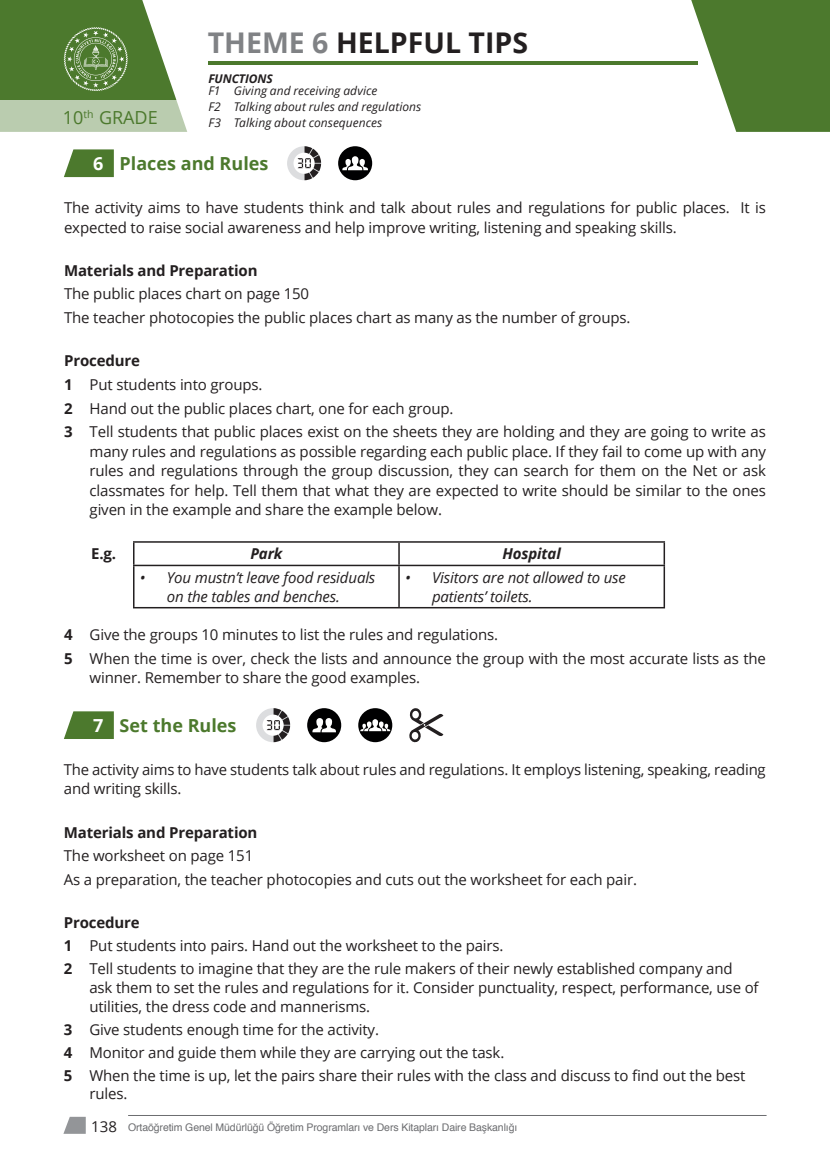
<style>
.page{position:relative;width:830px;height:1170px;background:#fff}
.page>*{position:absolute;margin:0;border:0;box-sizing:border-box;transform-origin:0 0}
.t1{font:700 28.5px "Open Sans";color:#231f20}
.t2{font:700 18px "Open Sans";color:#4c792d}
.t3{font:18px "Open Sans";color:#4c792d}
.t4{font:700 18px "Open Sans";color:#fff}
.Ana_Metin{font:15px/19.5px "Open Sans";letter-spacing:-.01em;color:#231f20}
.t5{font:italic 15px/18.8px "Open Sans";letter-spacing:-.01em;color:#231f20;text-align:center}
.Ana_Metin-2{font:700 15px "Open Sans";letter-spacing:-.01em;color:#231f20}
.Ana_Metin-3{font:italic 700 15px "Open Sans";letter-spacing:-.01em;color:#231f20}
.Madde_numaralı{font:700 15px "Open Sans";color:#231f20}
.t6{font:italic 12px/16.2px "Open Sans";letter-spacing:.005em;color:#231f20}
.t7{font:italic 700 12px "Open Sans";letter-spacing:-.01em;color:#231f20}
.t8{font:10.5px "Helvetica";letter-spacing:-.01em;color:#6c6d70}
.s1{color:#808285}
.s2{font-weight:700}
</style>
<div class="page">
<svg style="left:63px;top:1116px;width:23px;height:17px"></svg>
<hr style="left:208px;top:61px;width:489px;height:4px;background:#4c792d">
<svg style="left:0;top:0;width:177px;height:100px"></svg>
<div style="left:0;top:100px;width:187px;height:32px;background:#baccaf"></div>
<svg style="left:691px;top:0;width:138px;height:132px"></svg>
<hr style="left:128px;top:1114px;width:638px;height:1px;background:#6c6d70">
<div style="left:338px;top:146px;width:34px;height:34px;background:#000001;border-radius:50%"></div>
<svg style="left:342px;top:156px;width:26px;height:14px"></svg>
<svg style="left:64px;top:149px;width:50px;height:28px"></svg>
<svg style="left:287px;top:146px;width:34px;height:34px"></svg>
<hr style="left:133px;top:541px;width:266px;height:1px;background:#231f20">
<svg style="left:133px;top:542px;width:1px;height:22px"></svg>
<hr style="left:399px;top:541px;width:265px;height:1px;background:#231f20">
<svg style="left:398px;top:542px;width:1px;height:22px"></svg>
<svg style="left:663px;top:542px;width:1px;height:22px"></svg>
<hr style="left:133px;top:564px;width:266px;height:2px;background:#231f20">
<hr style="left:133px;top:566px;width:1px;height:41px;background:#231f20">
<hr style="left:399px;top:564px;width:265px;height:2px;background:#231f20">
<hr style="left:398px;top:566px;width:1px;height:41px;background:#231f20">
<hr style="left:663px;top:566px;width:1px;height:41px;background:#231f20">
<hr style="left:133px;top:607px;width:266px;height:1px;background:#231f20">
<hr style="left:399px;top:607px;width:265px;height:1px;background:#231f20">
<svg style="left:64px;top:711px;width:50px;height:28px"></svg>
<svg style="left:256px;top:708px;width:34px;height:34px"></svg>
<div style="left:307px;top:708px;width:34px;height:34px;background:#000001;border-radius:50%"></div>
<svg style="left:312px;top:718px;width:24px;height:14px"></svg>
<div style="left:358px;top:708px;width:34px;height:34px;background:#000001;border-radius:50%"></div>
<svg style="left:360px;top:719px;width:30px;height:12px"></svg>
<svg style="left:409px;top:708px;width:34px;height:35px"></svg>
<h1 class="t1" style="left:207px;top:23px;width:322px"><span class="s1">THEME 6</span> HELPFUL TIPS</h1>
<p class="t7" style="left:208px;top:70px;width:66px">FUNCTIONS</p>
<p class="t6" style="left:208px;top:82px;width:214px">F1 Giving and receiving advice<br>F2 Talking about rules and regulations</p>
<p class="t3" style="left:63px;top:105px;width:96px">10<sup>th</sup> GRADE</p>
<p class="t6" style="left:208px;top:115px;width:175px">F3 Talking about consequences</p>
<p class="t4" style="left:93px;top:151px;width:12px">6</p>
<p class="t2" style="left:119px;top:151px;width:150px">Places and Rules</p>
<p class="Ana_Metin" style="left:64px;top:197px;width:703px">The activity aims to have students think and talk about rules and regulations for public places. It is expected to raise social awareness and help improve writing, listening and speaking skills.</p>
<p class="Ana_Metin-2" style="left:64px;top:259px;width:195px">Materials and Preparation</p>
<p class="Ana_Metin" style="left:64px;top:284px;width:246px">The public places chart on page 150</p>
<p class="Ana_Metin" style="left:64px;top:307px;width:567px">The teacher photocopies the public places chart as many as the number of groups.</p>
<p class="Ana_Metin-2" style="left:64px;top:350px;width:77px">Procedure</p>
<p class="Ana_Metin" style="left:64px;top:374px;width:200px"><span class="s2">1</span> Put students into groups.</p>
<p class="Ana_Metin" style="left:64px;top:398px;width:391px"><span class="s2">2</span> Hand out the public places chart, one for each group.</p>
<p class="Ana_Metin" style="left:90px;top:422px;width:677px;text-align:justify;text-indent:-26px"><span class="s2">3</span> Tell students that public places exist on the sheets they are holding and they are going to write as many rules and regulations as possible regarding each public place. If they fail to come up with any rules and regulations through the group discussion, they can search for them on the Net or ask classmates for help. Tell them that what they are expected to write should be similar to the ones given in the example and share the example below.</p>
<p class="Madde_numaralı" style="left:91px;top:542px;width:26px">E.g.</p>
<p class="Ana_Metin-3" style="left:250px;top:543px;width:33px">Park</p>
<p class="Ana_Metin-3" style="left:502px;top:543px;width:60px">Hospital</p>
<p class="t5" style="left:140px;top:567px;width:237px">• You mustn’t leave food residuals on the tables and benches.</p>
<p class="t5" style="left:432px;top:567px;width:195px;text-align:left;text-indent:-27px">• Visitors are not allowed to use patients’ toilets.</p>
<p class="Ana_Metin" style="left:64px;top:624px;width:435px"><span class="s2">4</span> Give the groups 10 minutes to list the rules and regulations.</p>
<p class="Ana_Metin" style="left:90px;top:648px;width:677px;text-indent:-26px"><span class="s2">5</span> When the time is over, check the lists and announce the group with the most accurate lists as the winner. Remember to share the good examples.</p>
<p class="t4" style="left:93px;top:712px;width:12px">7</p>
<p class="t2" style="left:119px;top:712px;width:118px">Set the Rules</p>
<p class="Ana_Metin" style="left:64px;top:759px;width:703px">The activity aims to have students talk about rules and regulations. It employs listening, speaking, reading and writing skills.</p>
<p class="Ana_Metin-2" style="left:64px;top:821px;width:195px">Materials and Preparation</p>
<p class="Ana_Metin" style="left:64px;top:845px;width:191px">The worksheet on page 151</p>
<p class="Ana_Metin" style="left:64px;top:869px;width:574px">As a preparation, the teacher photocopies and cuts out the worksheet for each pair.</p>
<p class="Ana_Metin-2" style="left:64px;top:911px;width:77px">Procedure</p>
<p class="Ana_Metin" style="left:64px;top:935px;width:441px"><span class="s2">1</span> Put students into pairs. Hand out the worksheet to the pairs.</p>
<p class="Ana_Metin" style="left:89px;top:958px;width:670px;line-height:18.8px;text-indent:-26px"><span class="s2">2</span> Tell students to imagine that they are the rule makers of their newly established company and ask them to set the rules and regulations for it. Consider punctuality, respect, performance, use of utilities, the dress code and mannerisms.</p>
<p class="Ana_Metin" style="left:64px;top:1018px;width:316px"><span class="s2">3</span> Give students enough time for the activity.</p>
<p class="Ana_Metin" style="left:64px;top:1041px;width:442px"><span class="s2">4</span> Monitor and guide them while they are carrying out the task.</p>
<p class="Ana_Metin" style="left:89px;top:1065px;width:657px;line-height:18.8px;text-indent:-26px"><span class="s2">5</span> When the time is up, let the pairs share their rules with the class and discuss to find out the best rules.</p>
<p class="Ana_Metin" style="left:91px;top:1115px;width:27px">138</p>
<p class="t8" style="left:128px;top:1119px;width:390px">Ortaöğretim Genel Müdürlüğü Öğretim Programları ve Ders Kitapları Daire Başkanlığı</p>
</div>
